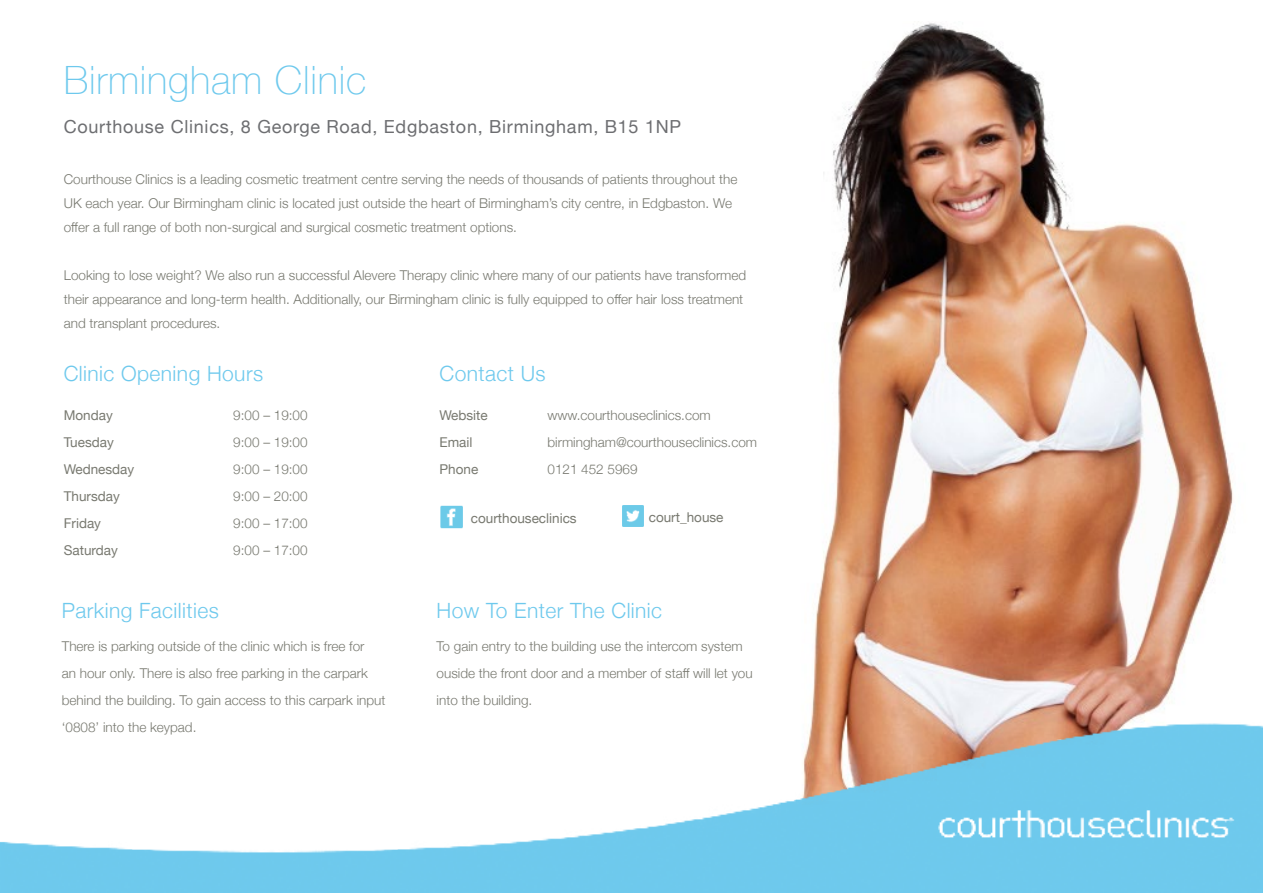
<style>
.page{position:relative;width:1263px;height:893px;background:#fff}
.page>*{position:absolute;margin:0;border:0;box-sizing:border-box;transform-origin:0 0}
.t1{font:100 39px "Helvetica Neue";letter-spacing:.02em;color:#6ec9ed}
.t2{font:300 21px "Helvetica Neue";letter-spacing:.02em;color:#6ec9ed}
.t3{font:18px "Helvetica Neue";letter-spacing:.04em;color:#6d6e71}
.t4{font:300 13.5px/27px "Helvetica Neue";color:#787970}
.t5{font:13.5px "Helvetica Neue";color:#787970}
</style>
<div class="page">
<img style="left:811px;top:23px;width:422px;height:686px">
<img style="left:0;top:709px;width:1263px;height:184px">
<img style="left:622px;top:505px;width:22px;height:22px">
<img style="left:440px;top:505px;width:23px;height:24px">
<h1 class="t1" style="left:64px;top:51px;width:304px">Birmingham Clinic</h1>
<h3 class="t3" style="left:64px;top:114px;width:619px">Courthouse Clinics, 8 George Road, Edgbaston, Birmingham, B15 1NP</h3>
<p class="t4" style="left:64px;top:166px;width:675px;line-height:24px">Courthouse Clinics is a leading cosmetic treatment centre serving the needs of thousands of patients throughout the<br>UK each year. Our Birmingham clinic is located just outside the heart of Birmingham’s city centre, in Edgbaston. We offer a full range of both non-surgical and surgical cosmetic treatment options.</p>
<p class="t4" style="left:64px;top:262px;width:684px;line-height:24px">Looking to lose weight? We also run a successful Alevere Therapy clinic where many of our patients have transformed their appearance and long-term health. Additionally, our Birmingham clinic is fully equipped to offer hair loss treatment and transplant procedures.</p>
<h2 class="t2" style="left:439px;top:357px;width:108px">Contact Us</h2>
<h2 class="t2" style="left:64px;top:357px;width:201px">Clinic Opening Hours</h2>
<p class="t5" style="left:64px;top:406px;width:51px">Monday</p>
<p class="t4" style="left:233px;top:401px;width:76px">9:00 – 19:00</p>
<p class="t5" style="left:64px;top:433px;width:52px">Tuesday</p>
<p class="t4" style="left:233px;top:428px;width:76px">9:00 – 19:00</p>
<p class="t5" style="left:64px;top:460px;width:72px">Wednesday</p>
<p class="t4" style="left:233px;top:455px;width:76px">9:00 – 19:00</p>
<p class="t5" style="left:64px;top:487px;width:58px">Thursday</p>
<p class="t4" style="left:233px;top:482px;width:76px">9:00 – 20:00</p>
<p class="t5" style="left:64px;top:514px;width:39px">Friday</p>
<p class="t4" style="left:233px;top:509px;width:76px">9:00 – 17:00</p>
<p class="t5" style="left:64px;top:541px;width:56px">Saturday</p>
<p class="t4" style="left:233px;top:536px;width:76px">9:00 – 17:00</p>
<p class="t5" style="left:439px;top:405px;width:50px">Website</p>
<p class="t4" style="left:547px;top:400px;width:165px">www.courthouseclinics.com</p>
<p class="t5" style="left:439px;top:432px;width:35px">Email</p>
<p class="t4" style="left:547px;top:427px;width:211px">birmingham@courthouseclinics.com</p>
<p class="t5" style="left:439px;top:459px;width:40px">Phone</p>
<p class="t4" style="left:547px;top:454px;width:92px">0121 452 5969</p>
<p class="t5" style="left:471px;top:508px;width:107px">courthouseclinics</p>
<p class="t5" style="left:649px;top:507px;width:76px">court_house</p>
<h2 class="t2" style="left:62px;top:594px;width:158px">Parking Facilities</h2>
<p class="t4" style="left:62px;top:632px;width:325px">There is parking outside of the clinic which is free for<br>an hour only. There is also free parking in the carpark behind the building. To gain access to this carpark input ‘0808’ into the keypad.</p>
<h2 class="t2" style="left:437px;top:594px;width:227px">How To Enter The Clinic</h2>
<p class="t4" style="left:437px;top:632px;width:318px">To gain entry to the building use the intercom system ouside the front door and a member of staff will let you into the building.</p>
</div>
